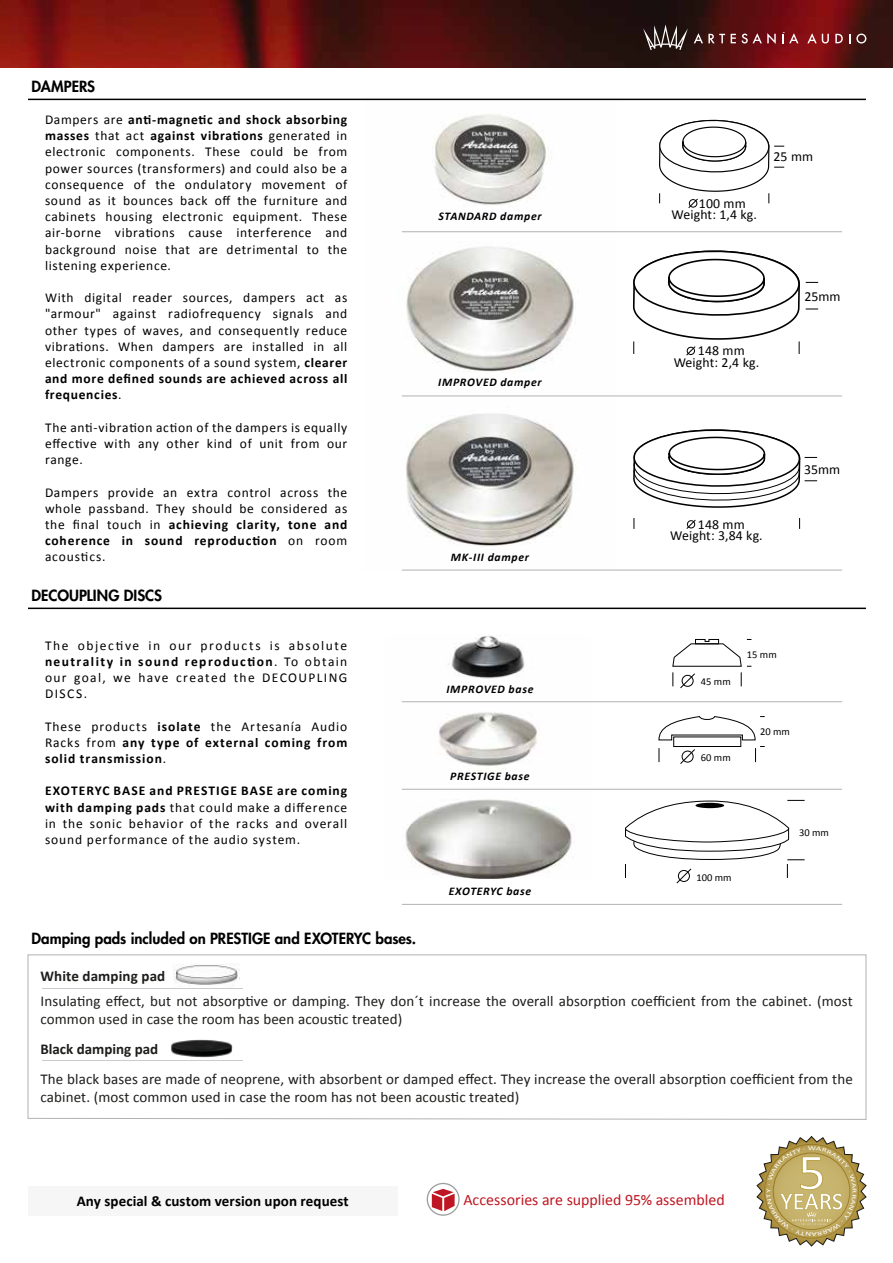
<style>
.page{position:relative;width:893px;height:1263px;background:#fff}
.page>*{position:absolute;margin:0;border:0;box-sizing:border-box;transform-origin:0 0}
.t1{font:15.9px "Calibri";color:#be1622}
.t2{font:15px/18px "Calibri";letter-spacing:.01em;color:#1d1d1b}
.t3{font:800 15px "Futura";color:#000}
.t4{font:700 15px "Calibri";letter-spacing:.005em;color:#000}
.t5{font:700 15px "Calibri";color:#1d1d1b}
.t6{font:13.8px/11.6px "Calibri";letter-spacing:.01em;color:#000}
.t7{font:13.5px/16.2px "Calibri";letter-spacing:.05em;color:#000;text-align:justify}
.t8{font:700 13.5px/16.2px "Calibri";letter-spacing:.07em;color:#000;text-align:justify}
.t9{font:italic 700 11.7px "Calibri";letter-spacing:.055em;color:#000}
.t10{font:10.5px "Calibri";color:#000}
.s1{font-weight:700}
.s2{font-weight:400}
</style>
<div class="page">
<img style="left:363px;top:98px;width:253px;height:472px">
<svg style="left:632px;top:396px;width:169px;height:214px"></svg>
<svg style="left:632px;top:426px;width:185px;height:81px"></svg>
<svg style="left:686px;top:520px;width:9px;height:9px"></svg>
<img style="left:402px;top:634px;width:188px;height:245px">
<hr style="left:28px;top:99px;width:837px;height:1px;background:#000">
<hr style="left:28px;top:608px;width:837px;height:1px;background:#000">
<div style="left:28px;top:1187px;width:369px;height:29px;background:#f6f6f6"></div>
<hr style="left:402px;top:231px;width:440px;height:1px;background:#b2b2b2">
<hr style="left:402px;top:395px;width:440px;height:1px;background:#b2b2b2">
<hr style="left:402px;top:570px;width:440px;height:1px;background:#b2b2b2">
<hr style="left:402px;top:701px;width:440px;height:1px;background:#b2b2b2">
<hr style="left:402px;top:789px;width:440px;height:1px;background:#b2b2b2">
<hr style="left:402px;top:904px;width:440px;height:1px;background:#b2b2b2">
<svg style="left:27px;top:954px;width:839px;height:166px"></svg>
<svg style="left:427px;top:1183px;width:32px;height:32px"></svg>
<div style="left:426px;top:1183px;width:33px;height:33px;border:1px solid #9d9d9c;border-radius:50%"></div>
<svg style="left:432px;top:1189px;width:22px;height:22px"></svg>
<div style="left:673px;top:737px;width:68px;height:10px;background:#fff;border:1px solid #000"></div>
<svg style="left:658px;top:716px;width:106px;height:24px"></svg>
<svg style="left:658px;top:748px;width:1px;height:14px"></svg>
<svg style="left:755px;top:746px;width:9px;height:16px"></svg>
<svg style="left:680px;top:749px;width:15px;height:15px"></svg>
<svg style="left:625px;top:800px;width:179px;height:84px"></svg>
<svg style="left:672px;top:639px;width:79px;height:49px"></svg>
<img style="left:0;top:0;width:892px;height:68px">
<svg style="left:835px;top:34px;width:7px;height:9px"></svg>
<svg style="left:848px;top:34px;width:2px;height:9px"></svg>
<svg style="left:856px;top:34px;width:10px;height:10px"></svg>
<svg style="left:622px;top:0;width:206px;height:356px"></svg>
<svg style="left:756px;top:1136px;width:110px;height:110px"></svg>
<p class="t3" style="left:32px;top:77px;width:65px">DAMPERS</p>
<p class="t7" style="left:45px;top:111px;width:304px">Dampers are <span class="s1">anti-magnetic and shock absorbing masses</span> that act <span class="s1">against vibrations</span> generated in electronic components. These could be from power sources (transformers) and could also be a consequence of the ondulatory movement of sound as it bounces back off the furniture and cabinets housing electronic equipment. These air-borne vibrations cause interference and background noise that are detrimental to the listening experience.</p>
<p class="t7" style="left:45px;top:289px;width:304px">With digital reader sources, dampers act as "armour" against radiofrequency signals and other types of waves, and consequently reduce vibrations. When dampers are installed in all electronic components of a sound system, <span class="s1">clearer and more defined sounds are achieved across all frequencies</span>.</p>
<p class="t7" style="left:45px;top:419px;width:304px">The anti-vibration action of the dampers is equally effective with any other kind of unit from our range.</p>
<p class="t7" style="left:45px;top:483px;width:304px">Dampers provide an extra control across the whole passband. They should be considered as the final touch in <span class="s1">achieving clarity, tone and coherence in sound reproduction</span> on room acoustics.</p>
<p class="t3" style="left:32px;top:586px;width:132px">DECOUPLING DISCS</p>
<p class="t7" style="left:45px;top:636px;width:304px">The objective in our products is absolute <span class="s1">neutrality in sound reproduction</span>. To obtain our goal, we have created the DECOUPLING DISCS.</p>
<p class="t8" style="left:45px;top:717px;width:304px"><span class="s2">These products</span> isolate <span class="s2">the Artesanía Audio Racks from</span> any type of external coming from solid transmission<span class="s2">.</span></p>
<p class="t7" style="left:45px;top:782px;width:304px"><span class="s1">EXOTERYC BASE and PRESTIGE BASE are coming with damping pads</span> that could make a difference in the sonic behavior of the racks and overall sound performance of the audio system.</p>
<p class="t3" style="left:32px;top:928px;width:386px">Damping pads included on PRESTIGE and EXOTERYC bases.</p>
<p class="t9" style="left:438px;top:209px;width:105px">STANDARD damper</p>
<p class="t9" style="left:438px;top:375px;width:105px">IMPROVED damper</p>
<p class="t9" style="left:451px;top:550px;width:80px">MK-III damper</p>
<p class="t9" style="left:446px;top:682px;width:88px">IMPROVED base</p>
<p class="t9" style="left:450px;top:769px;width:81px">PRESTIGE base</p>
<p class="t9" style="left:448px;top:884px;width:84px">EXOTERYC base</p>
<p class="t6" style="left:671px;top:197px;width:87px;text-indent:27px">100 mm<br>Weight: 1,4 kg.</p>
<p class="t6" style="left:773px;top:150px;width:41px">25 mm</p>
<p class="t6" style="left:673px;top:344px;width:87px;text-indent:24px">148 mm<br>Weight: 2,4 kg.</p>
<p class="t6" style="left:804px;top:290px;width:38px">25mm</p>
<p class="t6" style="left:670px;top:518px;width:94px;text-indent:28px">148 mm<br>Weight: 3,84 kg.</p>
<p class="t6" style="left:804px;top:463px;width:38px">35mm</p>
<p class="t10" style="left:701px;top:675px;width:31px">45 mm</p>
<p class="t10" style="left:701px;top:751px;width:31px">60 mm</p>
<p class="t10" style="left:746px;top:648px;width:31px">15 mm</p>
<p class="t10" style="left:760px;top:725px;width:31px">20 mm</p>
<p class="t10" style="left:696px;top:871px;width:37px">100 mm</p>
<p class="t10" style="left:799px;top:826px;width:31px">30 mm</p>
<p class="t5" style="left:40px;top:967px;width:126px">White damping pad</p>
<p class="t2" style="left:40px;top:992px;width:813px">Insulating effect, but not absorptive or damping. They don´t increase the overall absorption coefficient from the cabinet. (most common used in case the room has been acoustic treated)</p>
<p class="t5" style="left:40px;top:1040px;width:119px">Black damping pad</p>
<p class="t2" style="left:40px;top:1070px;width:813px">The black bases are made of neoprene, with absorbent or damped effect. They increase the overall absorption coefficient from the cabinet. (most common used in case the room has not been acoustic treated)</p>
<p class="t4" style="left:77px;top:1191px;width:273px">Any special &amp; custom version upon request</p>
<p class="t1" style="left:463px;top:1190px;width:263px">Accessories are supplied 95% assembled</p>
</div>
